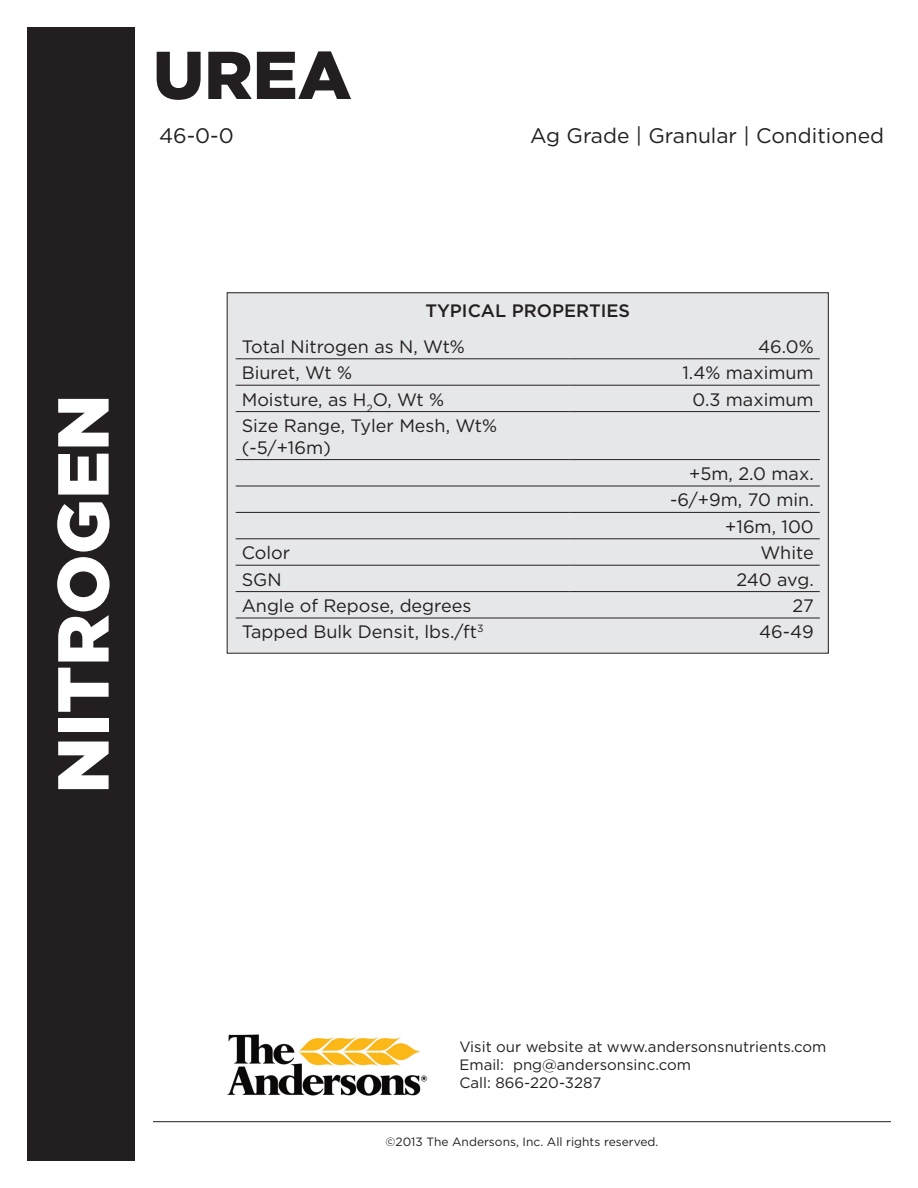
<style>
.page{position:relative;width:918px;height:1188px;background:#fff}
.page>*{position:absolute;margin:0;border:0;box-sizing:border-box;transform-origin:0 0}
.t1{font:900 72px "Gotham";color:#fff}
.t2{font:900 67.5px "Gotham";color:#231f20}
.t3{font:21px "Gotham";color:#231f20}
.t4{font:18px/21.6px "Gotham";color:#231f20}
.t5{font:500 18px "Gotham";color:#231f20}
.t6{font:15px "Gotham";color:#231f20}
.t7{font:12px "Gotham";color:#231f20}
</style>
<div class="page">
<div style="left:27px;top:27px;width:108px;height:1134px;background:#231f20"></div>
<div style="left:227px;top:293px;width:601px;height:360px;background:#e6e7e9"></div>
<hr style="left:236px;top:358px;width:334px;height:1px;background:#231f20">
<hr style="left:570px;top:358px;width:250px;height:1px;background:#231f20">
<hr style="left:236px;top:385px;width:334px;height:1px;background:#231f20">
<hr style="left:570px;top:385px;width:250px;height:1px;background:#231f20">
<hr style="left:236px;top:411px;width:334px;height:1px;background:#231f20">
<hr style="left:570px;top:411px;width:250px;height:1px;background:#231f20">
<hr style="left:236px;top:459px;width:334px;height:1px;background:#231f20">
<hr style="left:570px;top:459px;width:250px;height:1px;background:#231f20">
<hr style="left:236px;top:486px;width:334px;height:1px;background:#231f20">
<hr style="left:570px;top:486px;width:250px;height:1px;background:#231f20">
<hr style="left:236px;top:512px;width:334px;height:1px;background:#231f20">
<hr style="left:570px;top:512px;width:250px;height:1px;background:#231f20">
<hr style="left:236px;top:538px;width:334px;height:1px;background:#231f20">
<hr style="left:570px;top:538px;width:250px;height:1px;background:#231f20">
<hr style="left:236px;top:565px;width:334px;height:1px;background:#231f20">
<hr style="left:570px;top:565px;width:250px;height:1px;background:#231f20">
<hr style="left:236px;top:591px;width:334px;height:1px;background:#231f20">
<hr style="left:570px;top:591px;width:250px;height:1px;background:#231f20">
<hr style="left:236px;top:618px;width:334px;height:1px;background:#231f20">
<hr style="left:570px;top:618px;width:250px;height:1px;background:#231f20">
<hr style="left:153px;top:1121px;width:738px;height:1px;background:#231f20">
<img style="left:227px;top:1034px;width:201px;height:62px">
<p class="t2" style="left:153px;top:29px;width:200px">UREA</p>
<p class="t3" style="left:159px;top:123px;width:76px">46-0-0</p>
<p class="t3" style="left:530px;top:123px;width:356px">Ag Grade | Granular | Conditioned</p>
<p class="t1" style="left:34px;top:794px;width:401px;rotate:-90deg">NITROGEN</p>
<p class="t5" style="left:425px;top:299px;width:206px">TYPICAL PROPERTIES</p>
<p class="t4" style="left:242px;top:335px;width:225px">Total Nitrogen as N, Wt%</p>
<p class="t4" style="left:758px;top:335px;width:57px">46.0%</p>
<p class="t4" style="left:242px;top:362px;width:112px">Biuret, Wt %</p>
<p class="t4" style="left:683px;top:362px;width:133px">1.4% maximum</p>
<p class="t4" style="left:242px;top:388px;width:204px">Moisture, as H<sub>2</sub>O, Wt %</p>
<p class="t4" style="left:692px;top:388px;width:123px">0.3 maximum</p>
<p class="t4" style="left:242px;top:414px;width:257px">Size Range, Tyler Mesh, Wt% (-5/+16m)</p>
<p class="t4" style="left:689px;top:462px;width:126px">+5m, 2.0 max.</p>
<p class="t4" style="left:670px;top:489px;width:145px">-6/+9m, 70 min.</p>
<p class="t4" style="left:725px;top:515px;width:90px">+16m, 100</p>
<p class="t4" style="left:242px;top:542px;width:50px">Color</p>
<p class="t4" style="left:761px;top:542px;width:55px">White</p>
<p class="t4" style="left:242px;top:568px;width:41px">SGN</p>
<p class="t4" style="left:737px;top:568px;width:79px">240 avg.</p>
<p class="t4" style="left:242px;top:594px;width:231px">Angle of Repose, degrees</p>
<p class="t4" style="left:792px;top:594px;width:23px">27</p>
<p class="t4" style="left:242px;top:621px;width:243px">Tapped Bulk Densit, lbs./ft<sup>3</sup></p>
<p class="t4" style="left:759px;top:621px;width:56px">46-49</p>
<p class="t6" style="left:459px;top:1037px;width:369px">Visit our website at www.andersonsnutrients.com</p>
<p class="t6" style="left:459px;top:1055px;width:233px">Email: png@andersonsinc.com</p>
<p class="t6" style="left:459px;top:1073px;width:144px">Call: 866-220-3287</p>
<p class="t7" style="left:386px;top:1134px;width:274px">©2013 The Andersons, Inc. All rights reserved.</p>
</div>
